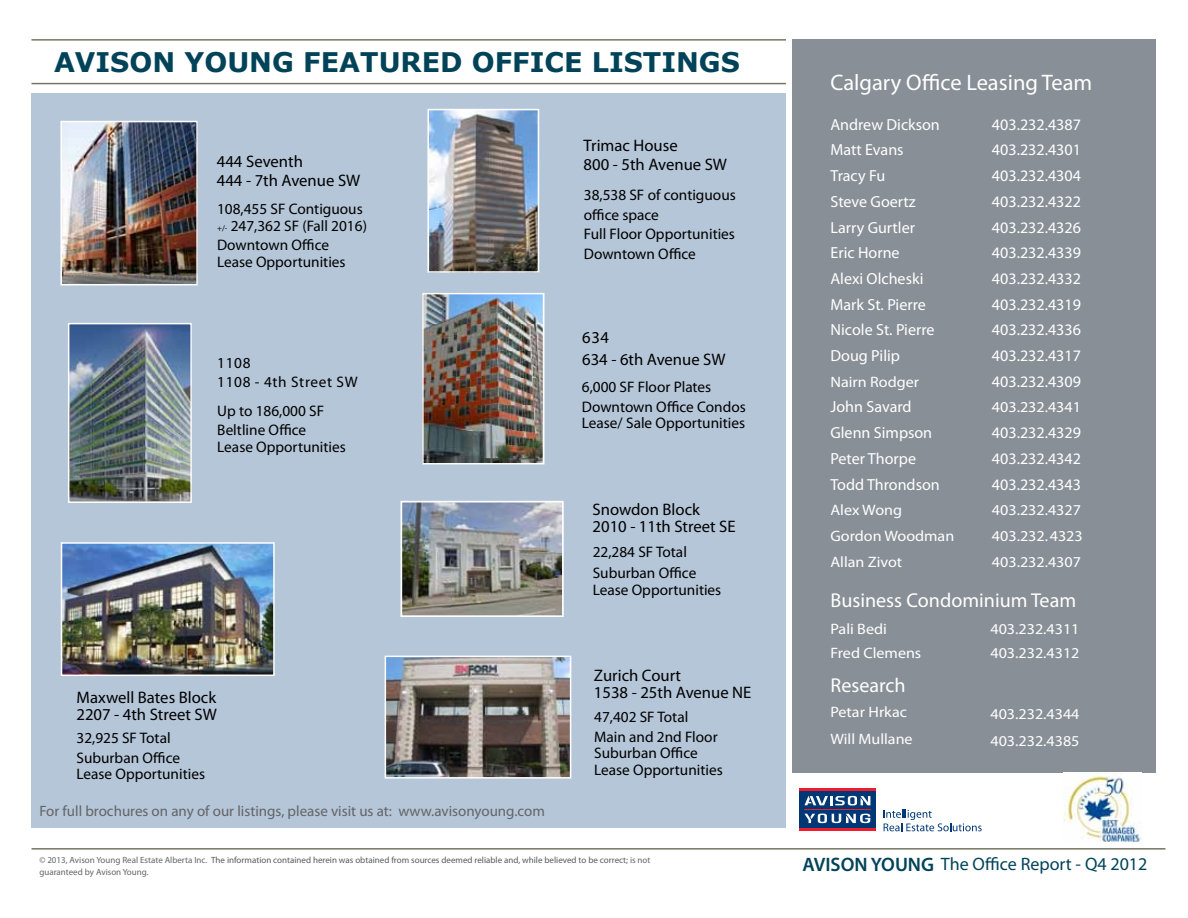
<style>
.page{position:relative;width:1188px;height:918px;background:#fff}
.page>*{position:absolute;margin:0;border:0;box-sizing:border-box;transform-origin:0 0}
.t1{font:700 27px "Verdana";color:#004358}
.t2{font:22.5px "Myriad Pro";color:#fff}
.t3{font:20.1px "Myriad Pro";color:#fff}
.t4{font:18px "Myriad Pro";color:#004358}
.t5{font:16.65px/16.6px "Myriad Pro";color:#000}
.t6{font:16.05px/25.7px "Myriad Pro";color:#fff}
.t7{font:15.3px/19.5px "Myriad Pro";color:#000}
.t8{font:15.3px/18.3px "Myriad Pro";letter-spacing:.04em;color:#000}
.t9{font:15.15px/25.7px "Myriad Pro";color:#fff;scale:1.06 1}
.t10{font:15px "Myriad Pro";color:#636466}
.t11{font:9px/12px "Myriad Pro";color:#58595b}
.s1{font-size:8.4px}
.s2{color:#636466}
.s3{font-weight:600;font-size:19.5px}
</style>
<div class="page">
<div style="left:792px;top:39px;width:364px;height:733px;background:#888f96"></div>
<hr style="left:32px;top:848px;width:1133px;height:2px;background:#767662">
<svg style="left:884px;top:810px;width:98px;height:21px"></svg>
<div style="left:800px;top:790px;width:76px;height:39px;background:#003876"></div>
<hr style="left:800px;top:829px;width:76px;height:2px;background:#ed1c2e">
<hr style="left:800px;top:788px;width:76px;height:2px;background:#ed1c2e">
<svg style="left:805px;top:796px;width:65px;height:9px"></svg>
<svg style="left:804px;top:814px;width:66px;height:9px"></svg>
<hr style="left:804px;top:809px;width:66px;height:1px;background:#ed1c2e">
<hr style="left:32px;top:39px;width:754px;height:2px;background:#767662">
<hr style="left:32px;top:83px;width:754px;height:1px;background:#767662">
<div style="left:32px;top:94px;width:754px;height:734px;background:#b5c6d8"></div>
<img style="left:64px;top:545px;width:208px;height:128px">
<div style="left:61px;top:542px;width:214px;height:134px;border:2px solid #fff"></div>
<img style="left:388px;top:659px;width:180px;height:117px">
<div style="left:385px;top:656px;width:186px;height:123px;border:2px solid #fff"></div>
<img style="left:430px;top:112px;width:106px;height:158px">
<div style="left:427px;top:109px;width:112px;height:164px;border:2px solid #fff"></div>
<img style="left:403px;top:504px;width:158px;height:110px">
<div style="left:400px;top:501px;width:164px;height:116px;border:2px solid #fff"></div>
<img style="left:63px;top:124px;width:132px;height:158px">
<div style="left:60px;top:121px;width:138px;height:164px;border:2px solid #fff"></div>
<img style="left:424px;top:295px;width:119px;height:167px">
<div style="left:422px;top:293px;width:123px;height:171px;border:1px solid #fff"></div>
<img style="left:71px;top:326px;width:118px;height:174px">
<div style="left:68px;top:323px;width:124px;height:180px;border:2px solid #fff"></div>
<img style="left:1064px;top:772px;width:78px;height:70px">
<h1 class="t1" style="left:54px;top:45px;width:688px">AVISON YOUNG FEATURED OFFICE LISTINGS</h1>
<p class="t5" style="left:217px;top:151px;width:145px;line-height:19.5px">444 Seventh<br>444 - 7th Avenue SW</p>
<p class="t7" style="left:217px;top:201px;width:151px;line-height:16.6px">108,455 SF Contiguous <span class="s1">+/-</span> 247,362 SF (Fall 2016)</p>
<p class="t7" style="left:217px;top:237px;width:130px;line-height:16.6px">Downtown Office<br>Lease Opportunities</p>
<p class="t8" style="left:217px;top:354px;width:142px">1108<br>1108 - 4th Street SW</p>
<p class="t7" style="left:217px;top:401px;width:108px">Up to 186,000 SF<br>Beltline Office</p>
<p class="t7" style="left:217px;top:437px;width:130px">Lease Opportunities</p>
<p class="t5" style="left:76px;top:689px;width:142px">Maxwell Bates Block<br>2207 - 4th Street SW</p>
<p class="t7" style="left:76px;top:728px;width:105px">32,925 SF Total<br>Suburban Office</p>
<p class="t7" style="left:76px;top:764px;width:130px">Lease Opportunities</p>
<p class="t10" style="left:39px;top:802px;width:507px">For full brochures on any of our listings, please visit us at: www.avisonyoung.com</p>
<p class="t5" style="left:584px;top:135px;width:145px;line-height:19.5px">Trimac House<br>800 - 5th Avenue SW</p>
<p class="t7" style="left:584px;top:185px;width:153px">38,538 SF of contiguous office space<br>Full Floor Opportunities<br>Downtown Office</p>
<p class="t5" style="left:582px;top:327px;width:145px;line-height:21.5px">634<br>634 - 6th Avenue SW</p>
<p class="t7" style="left:582px;top:377px;width:165px">6,000 SF Floor Plates<br>Downtown Office Condos</p>
<p class="t7" style="left:582px;top:413px;width:165px">Lease/ Sale Opportunities</p>
<p class="t5" style="left:593px;top:501px;width:145px">Snowdon Block<br>2010 - 11th Street SE</p>
<p class="t7" style="left:593px;top:542px;width:105px;line-height:20.9px">22,284 SF Total<br>Suburban Office</p>
<p class="t7" style="left:593px;top:580px;width:130px">Lease Opportunities</p>
<p class="t5" style="left:594px;top:667px;width:159px">Zurich Court<br>1538 - 25th Avenue NE</p>
<p class="t7" style="left:594px;top:707px;width:125px">47,402 SF Total<br>Main and 2nd Floor</p>
<p class="t7" style="left:594px;top:745px;width:130px;line-height:16.6px">Suburban Office<br>Lease Opportunities</p>
<p class="t11" style="left:39px;top:854px;width:613px"><span class="s2">© 2013, Avison Young Real Estate Alberta Inc.</span> The information contained herein was obtained from sources deemed reliable and, while believed to be correct; <span class="s2">is not guaranteed by Avison Young.</span></p>
<h2 class="t2" style="left:830px;top:68px;width:263px">Calgary Office Leasing Team</h2>
<p class="t6" style="left:830px;top:111px;width:111px">Andrew Dickson<br>Matt Evans<br>Tracy Fu<br>Steve Goertz<br>Larry Gurtler<br>Eric Horne<br>Alexi Olcheski<br>Mark St. Pierre<br>Nicole St. Pierre<br>Doug Pilip</p>
<p class="t9" style="left:830px;top:369px;width:85px">Nairn Rodger</p>
<p class="t6" style="left:830px;top:394px;width:111px">John Savard<br>Glenn Simpson<br>Peter Thorpe<br>Todd Throndson</p>
<p class="t9" style="left:830px;top:497px;width:118px">Alex Wong<br>Gordon Woodman<br>Allan Zivot</p>
<p class="t6" style="left:992px;top:111px;width:91px;text-align:justify">403.232.4387<br>403.232.4301<br>403.232.4304<br>403.232.4322<br>403.232.4326<br>403.232.4339<br>403.232.4332<br>403.232.4319<br>403.232.4336<br>403.232.4317<br>403.232.4309</p>
<p class="t9" style="left:992px;top:394px;width:86px">403.232.4341</p>
<p class="t6" style="left:992px;top:420px;width:91px;text-align:justify">403.232.4329<br>403.232.4342<br>403.232.4343</p>
<p class="t9" style="left:992px;top:497px;width:87px;text-align:justify">403.232.4327<br>403.232.4323<br>403.232.4307</p>
<h3 class="t3" style="left:830px;top:588px;width:247px">Business Condominium Team</h3>
<p class="t9" style="left:830px;top:617px;width:87px;line-height:24px">Pali Bedi<br>Fred Clemens</p>
<p class="t9" style="left:990px;top:617px;width:86px;line-height:24px">403.232.4311<br>403.232.4312</p>
<h3 class="t3" style="left:830px;top:673px;width:77px">Research</h3>
<p class="t9" style="left:830px;top:698px;width:79px;line-height:27px">Petar Hrkac<br>Will Mullane</p>
<p class="t9" style="left:990px;top:700px;width:86px;line-height:27px">403.232.4344<br>403.232.4385</p>
<p class="t4" style="left:802px;top:853px;width:346px"><span class="s3">AVISON YOUNG</span> The Office Report - Q4 2012</p>
</div>
